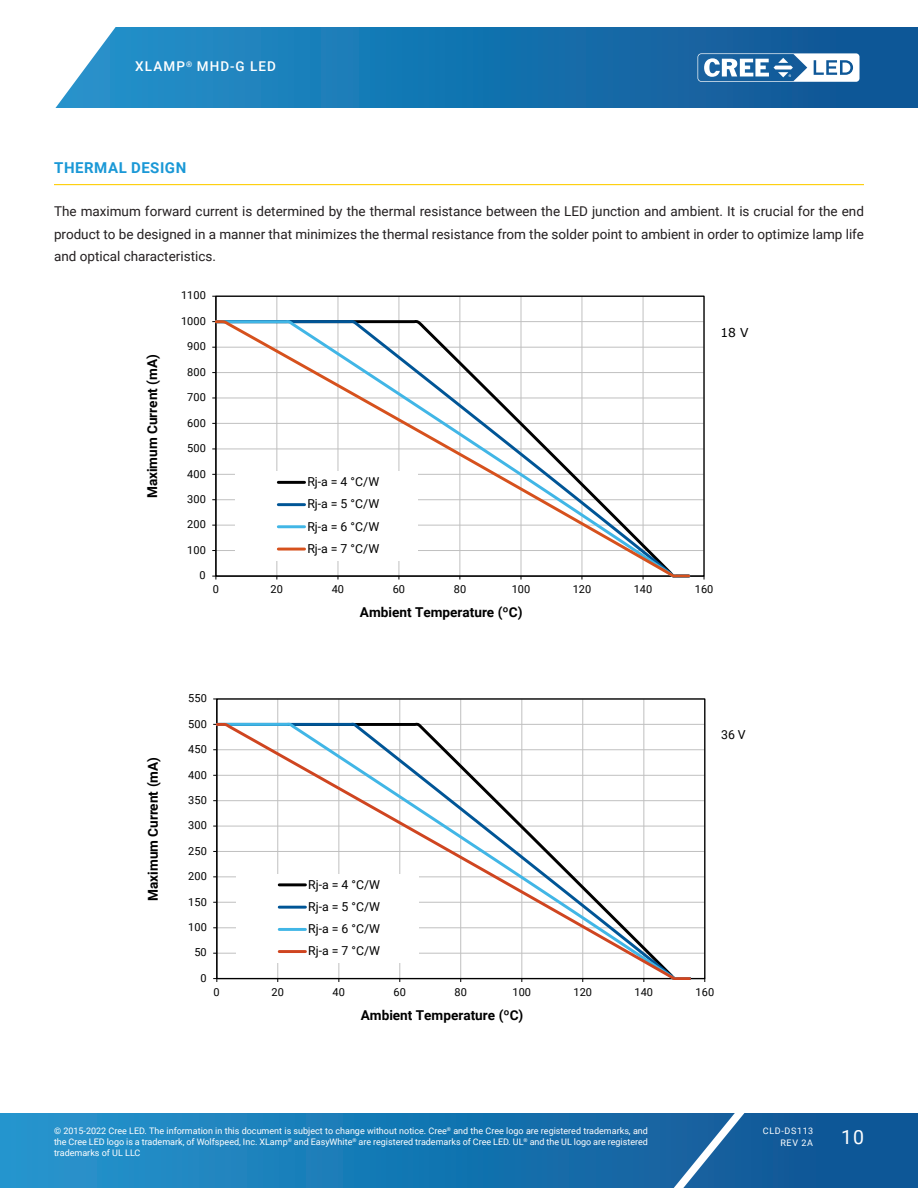
<style>
.page{position:relative;width:918px;height:1188px;background:#fff}
.page>*{position:absolute;margin:0;border:0;box-sizing:border-box;transform-origin:0 0}
.t1{font:19.5px "Roboto";color:#fff}
.Section_heading_with{font:700 15px "Roboto";letter-spacing:.035em;color:#1a98d6}
.t2{font:700 13.65px "Roboto";color:#000}
.Text_justify{font:13.5px/22.5px "Roboto";color:#231f20;text-align:justify}
.t3{font:500 13.5px "Roboto";letter-spacing:.085em;color:#fff}
.t4{font:12.3px/22.2px "Roboto";letter-spacing:-.005em;color:#000;text-align:justify}
.t5{font:12.3px "Verdana";color:#000}
.t6{font:10.95px "Roboto";letter-spacing:.005em;color:#000}
.t7{font:9px/10.8px "Roboto";color:#fff;text-align:justify}
.t8{font:9px/12px "Roboto";letter-spacing:.085em;color:#fff;text-align:right}
</style>
<div class="page">
<svg style="left:0;top:1113px;width:918px;height:75px;background:#1876b2"></svg>
<svg style="left:644px;top:1113px;width:117px;height:75px;background:#296da6"></svg>
<svg style="left:55px;top:27px;width:863px;height:81px;background:#2078b2"></svg>
<svg style="left:698px;top:53px;width:162px;height:29px"></svg>
<hr style="left:54px;top:184px;width:810px;height:1px;background:#fece08">
<hr style="left:216px;top:550px;width:488px;height:1px;background:#c0c0c0">
<hr style="left:216px;top:525px;width:488px;height:1px;background:#c0c0c0">
<hr style="left:216px;top:499px;width:488px;height:1px;background:#c0c0c0">
<hr style="left:216px;top:474px;width:488px;height:1px;background:#c0c0c0">
<hr style="left:216px;top:448px;width:488px;height:1px;background:#c0c0c0">
<hr style="left:216px;top:423px;width:488px;height:1px;background:#c0c0c0">
<hr style="left:216px;top:397px;width:488px;height:1px;background:#c0c0c0">
<hr style="left:216px;top:372px;width:488px;height:1px;background:#c0c0c0">
<hr style="left:216px;top:347px;width:488px;height:1px;background:#c0c0c0">
<hr style="left:216px;top:321px;width:488px;height:1px;background:#c0c0c0">
<hr style="left:276px;top:296px;width:1px;height:280px;background:#c0c0c0">
<hr style="left:337px;top:296px;width:1px;height:280px;background:#c0c0c0">
<hr style="left:398px;top:296px;width:1px;height:280px;background:#c0c0c0">
<hr style="left:459px;top:296px;width:1px;height:280px;background:#c0c0c0">
<hr style="left:521px;top:296px;width:1px;height:280px;background:#c0c0c0">
<hr style="left:581px;top:296px;width:1px;height:280px;background:#c0c0c0">
<hr style="left:643px;top:296px;width:1px;height:280px;background:#c0c0c0">
<hr style="left:216px;top:296px;width:1px;height:280px;background:#000">
<hr style="left:216px;top:576px;width:488px;height:1px;background:#000">
<svg style="left:216px;top:319px;width:476px;height:258px"></svg>
<div style="left:235px;top:471px;width:183px;height:89px;background:#fff"></div>
<hr style="left:278px;top:481px;width:27px;height:3px;background:#000">
<hr style="left:278px;top:503px;width:27px;height:3px;background:#005596">
<hr style="left:278px;top:525px;width:27px;height:3px;background:#41b6e6">
<hr style="left:278px;top:548px;width:27px;height:3px;background:#d6511d">
<hr style="left:217px;top:953px;width:488px;height:1px;background:#c0c0c0">
<hr style="left:217px;top:927px;width:488px;height:1px;background:#c0c0c0">
<hr style="left:217px;top:902px;width:488px;height:1px;background:#c0c0c0">
<hr style="left:217px;top:876px;width:488px;height:1px;background:#c0c0c0">
<hr style="left:217px;top:851px;width:488px;height:1px;background:#c0c0c0">
<hr style="left:217px;top:826px;width:488px;height:1px;background:#c0c0c0">
<hr style="left:217px;top:800px;width:488px;height:1px;background:#c0c0c0">
<hr style="left:217px;top:775px;width:488px;height:1px;background:#c0c0c0">
<hr style="left:217px;top:749px;width:488px;height:1px;background:#c0c0c0">
<hr style="left:217px;top:724px;width:488px;height:1px;background:#c0c0c0">
<hr style="left:277px;top:699px;width:1px;height:280px;background:#c0c0c0">
<hr style="left:338px;top:699px;width:1px;height:280px;background:#c0c0c0">
<hr style="left:399px;top:699px;width:1px;height:280px;background:#c0c0c0">
<hr style="left:460px;top:699px;width:1px;height:280px;background:#c0c0c0">
<hr style="left:521px;top:699px;width:1px;height:280px;background:#c0c0c0">
<hr style="left:582px;top:699px;width:1px;height:280px;background:#c0c0c0">
<hr style="left:643px;top:699px;width:1px;height:280px;background:#c0c0c0">
<hr style="left:217px;top:699px;width:1px;height:280px;background:#000">
<hr style="left:217px;top:978px;width:488px;height:1px;background:#000">
<svg style="left:213px;top:978px;width:5px;height:4px"></svg>
<svg style="left:217px;top:722px;width:476px;height:258px"></svg>
<div style="left:236px;top:874px;width:183px;height:89px;background:#fff"></div>
<hr style="left:279px;top:883px;width:26px;height:3px;background:#000">
<hr style="left:279px;top:906px;width:26px;height:3px;background:#005596">
<hr style="left:279px;top:928px;width:26px;height:3px;background:#41b6e6">
<hr style="left:279px;top:950px;width:26px;height:3px;background:#cf4520">
<h3 class="t3" style="left:135px;top:57px;width:142px">XLAMP<sup>®</sup> MHD-G LED</h3>
<p class="Section_heading_with" style="left:54px;top:157px;width:134px">THERMAL DESIGN</p>
<p class="Text_justify" style="left:54px;top:199px;width:812px">The maximum forward current is determined by the thermal resistance between the LED junction and ambient. It is crucial for the end product to be designed in a manner that minimizes the thermal resistance from the solder point to ambient in order to optimize lamp life and optical characteristics.</p>
<p class="t6" style="left:181px;top:288px;width:26px">1100</p>
<p class="t2" style="left:143px;top:498px;width:146px;rotate:-90deg">Maximum Current (mA)</p>
<p class="t6" style="left:181px;top:313px;width:26px">1000</p>
<p class="t6" style="left:187px;top:339px;width:20px">900</p>
<p class="t6" style="left:187px;top:364px;width:20px">800</p>
<p class="t6" style="left:187px;top:390px;width:20px">700</p>
<p class="t6" style="left:187px;top:415px;width:20px">600</p>
<p class="t6" style="left:187px;top:441px;width:20px">500</p>
<p class="t6" style="left:187px;top:466px;width:20px">400</p>
<p class="t6" style="left:187px;top:491px;width:20px">300</p>
<p class="t6" style="left:187px;top:517px;width:20px">200</p>
<p class="t6" style="left:187px;top:542px;width:20px">100</p>
<p class="t6" style="left:200px;top:568px;width:8px">0</p>
<p class="t4" style="left:307px;top:470px;width:73px">Rj-a = 4 °C/W Rj-a = 5 °C/W Rj-a = 6 °C/W Rj-a = 7 °C/W</p>
<p class="t6" style="left:213px;top:582px;width:8px">0</p>
<p class="t6" style="left:271px;top:582px;width:14px">20</p>
<p class="t6" style="left:332px;top:582px;width:14px">40</p>
<p class="t6" style="left:393px;top:582px;width:14px">60</p>
<p class="t6" style="left:454px;top:582px;width:14px">80</p>
<p class="t6" style="left:512px;top:582px;width:20px">100</p>
<p class="t6" style="left:573px;top:582px;width:20px">120</p>
<p class="t6" style="left:634px;top:582px;width:20px">140</p>
<p class="t6" style="left:695px;top:582px;width:20px">160</p>
<p class="t2" style="left:360px;top:603px;width:164px">Ambient Temperature (ºC)</p>
<p class="t5" style="left:720px;top:324px;width:30px">18 V</p>
<p class="t2" style="left:144px;top:901px;width:146px;rotate:-90deg">Maximum Current (mA)</p>
<p class="t6" style="left:188px;top:691px;width:20px">550</p>
<p class="t6" style="left:188px;top:716px;width:20px">500</p>
<p class="t6" style="left:188px;top:742px;width:20px">450</p>
<p class="t6" style="left:188px;top:767px;width:20px">400</p>
<p class="t6" style="left:188px;top:792px;width:20px">350</p>
<p class="t6" style="left:188px;top:818px;width:20px">300</p>
<p class="t6" style="left:188px;top:843px;width:20px">250</p>
<p class="t6" style="left:188px;top:869px;width:20px">200</p>
<p class="t6" style="left:188px;top:894px;width:20px">150</p>
<p class="t6" style="left:188px;top:919px;width:20px">100</p>
<p class="t6" style="left:194px;top:945px;width:14px">50</p>
<p class="t6" style="left:201px;top:970px;width:8px">0</p>
<p class="t4" style="left:308px;top:873px;width:73px">Rj-a = 4 °C/W Rj-a = 5 °C/W Rj-a = 6 °C/W Rj-a = 7 °C/W</p>
<p class="t6" style="left:214px;top:984px;width:8px">0</p>
<p class="t6" style="left:272px;top:984px;width:14px">20</p>
<p class="t6" style="left:333px;top:984px;width:14px">40</p>
<p class="t6" style="left:394px;top:984px;width:14px">60</p>
<p class="t6" style="left:455px;top:984px;width:14px">80</p>
<p class="t6" style="left:513px;top:984px;width:20px">100</p>
<p class="t6" style="left:574px;top:984px;width:20px">120</p>
<p class="t6" style="left:635px;top:984px;width:20px">140</p>
<p class="t6" style="left:696px;top:984px;width:20px">160</p>
<p class="t2" style="left:361px;top:1005px;width:164px">Ambient Temperature (ºC)</p>
<p class="t4" style="left:721px;top:723px;width:26px">36 V</p>
<p class="t7" style="left:54px;top:1125px;width:596px">© 2015-2022 Cree LED. The information in this document is subject to change without notice. Cree<sup>®</sup> and the Cree logo are registered trademarks, and the Cree LED logo is a trademark, of Wolfspeed, Inc. XLamp<sup>®</sup> and EasyWhite<sup>®</sup> are registered trademarks of Cree LED. UL<sup>®</sup> and the UL logo are registered trademarks of UL LLC</p>
<p class="t8" style="left:763px;top:1124px;width:52px">CLD-DS113<br>REV 2A</p>
<h1 class="t1" style="left:841px;top:1123px;width:24px">10</h1>
</div>
